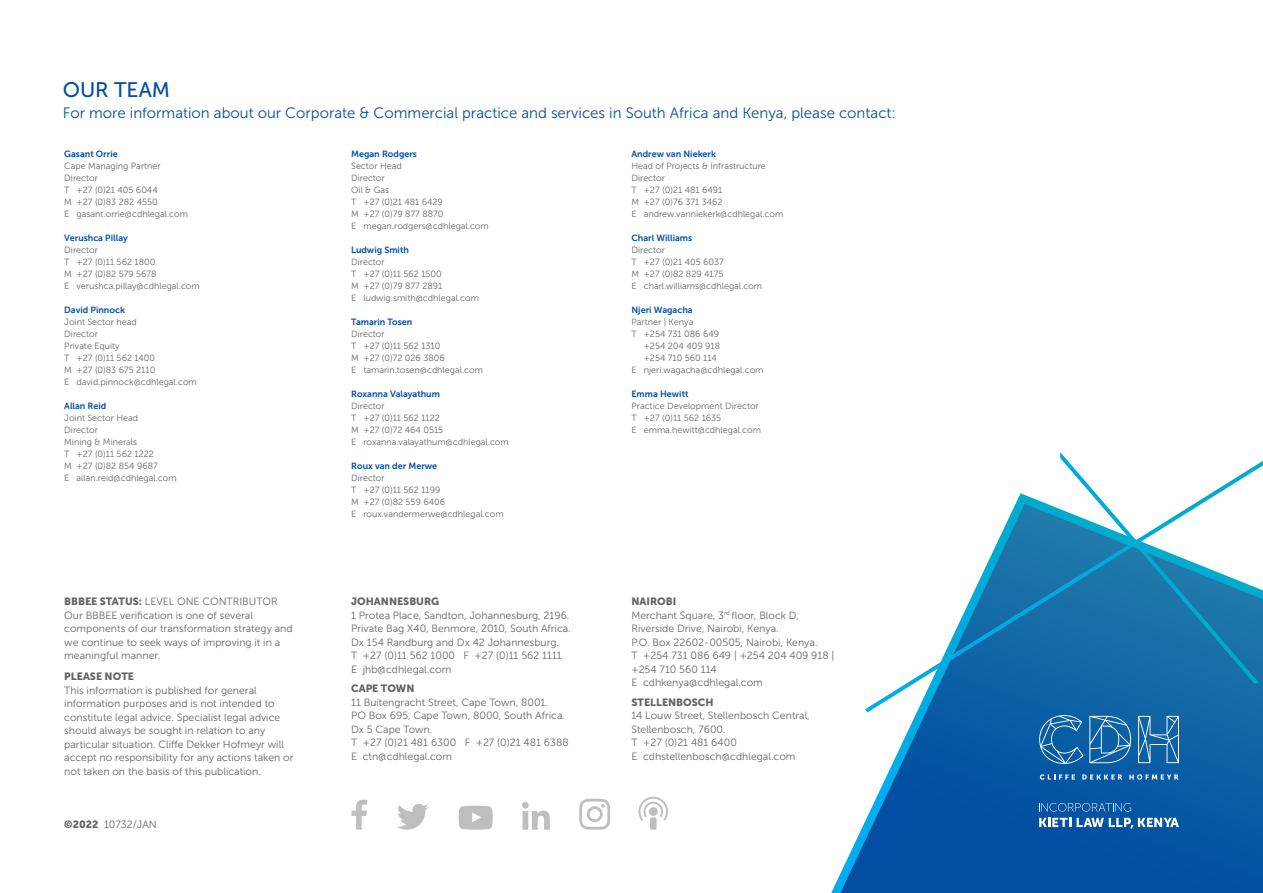
<style>
.page{position:relative;width:1263px;height:893px;background:#fff}
.page>*{position:absolute;margin:0;border:0;box-sizing:border-box;transform-origin:0 0}
.t1{font:21px "Museo Sans 500";color:#004f9d}
.t2{font:15px "Museo Sans 300";color:#004f9d}
.t3{font:10.5px/13.5px "Museo Sans 300";color:#636466}
.t4{font:10.5px "Museo Sans 900";color:#636466}
.t5{font:9px/12px "Museo Sans 300";color:#636466}
.t6{font:9px "Museo Sans 700";color:#034ea2}
.s1{font-family:"Museo Sans 900"}
</style>
<div class="page">
<svg style="left:831px;top:712px;width:432px;height:181px;background:#2069af"></svg>
<svg style="left:865px;top:461px;width:398px;height:251px"></svg>
<svg style="left:1060px;top:452px;width:199px;height:231px"></svg>
<svg style="left:1129px;top:774px;width:49px;height:6px"></svg>
<svg style="left:1082px;top:774px;width:40px;height:6px"></svg>
<svg style="left:1040px;top:774px;width:35px;height:6px"></svg>
<svg style="left:1039px;top:715px;width:44px;height:49px;background:#2e75b2"></svg>
<svg style="left:1089px;top:716px;width:42px;height:47px;background:#357bb4"></svg>
<svg style="left:1138px;top:716px;width:41px;height:47px;background:#3c80b6"></svg>
<svg style="left:1039px;top:803px;width:92px;height:9px"></svg>
<svg style="left:1039px;top:818px;width:140px;height:10px"></svg>
<svg style="left:351px;top:800px;width:16px;height:30px"></svg>
<svg style="left:397px;top:804px;width:32px;height:26px"></svg>
<svg style="left:522px;top:802px;width:28px;height:28px"></svg>
<svg style="left:459px;top:806px;width:34px;height:24px"></svg>
<svg style="left:638px;top:797px;width:30px;height:24px"></svg>
<div style="left:650px;top:817px;width:6px;height:13px;background:#bcbec0"></div>
<svg style="left:579px;top:799px;width:31px;height:31px"></svg>
<h1 class="t1" style="left:63px;top:78px;width:109px">OUR TEAM</h1>
<h2 class="t2" style="left:63px;top:104px;width:835px">For more information about our Corporate &amp; Commercial practice and services in South Africa and Kenya, please contact:</h2>
<p class="t6" style="left:64px;top:149px;width:55px">Gasant Orrie</p>
<p class="t5" style="left:64px;top:160px;width:125px">Cape Managing Partner<br>Director<br>T +27 (0)21 405 6044<br>M +27 (0)83 282 4550<br>E gasant.orrie@cdhlegal.com</p>
<p class="t6" style="left:64px;top:233px;width:65px">Verushca Pillay</p>
<p class="t5" style="left:64px;top:244px;width:137px">Director<br>T +27 (0)11 562 1800<br>M +27 (0)82 579 5678<br>E verushca.pillay@cdhlegal.com</p>
<p class="t6" style="left:64px;top:305px;width:62px">David Pinnock</p>
<p class="t5" style="left:64px;top:316px;width:134px">Joint Sector head<br>Director<br>Private Equity<br>T +27 (0)11 562 1400<br>M +27 (0)83 675 2110<br>E david.pinnock@cdhlegal.com</p>
<p class="t6" style="left:64px;top:401px;width:44px">Allan Reid</p>
<p class="t5" style="left:64px;top:412px;width:114px">Joint Sector Head<br>Director<br>Mining &amp; Minerals<br>T +27 (0)11 562 1222<br>M +27 (0)82 854 9687<br>E allan.reid@cdhlegal.com</p>
<p class="t3" style="left:64px;top:595px;width:230px"><span class="s1">BBBEE STATUS:</span> LEVEL ONE CONTRIBUTOR Our BBBEE verification is one of several components of our transformation strategy and we continue to seek ways of improving it in a meaningful manner.</p>
<p class="t4" style="left:64px;top:671px;width:71px">PLEASE NOTE</p>
<p class="t3" style="left:64px;top:684px;width:231px">This information is published for general information purposes and is not intended to constitute legal advice. Specialist legal advice should always be sought in relation to any particular situation. Cliffe Dekker Hofmeyr will accept no responsibility for any actions taken or not taken on the basis of this publication.</p>
<p class="t3" style="left:64px;top:818px;width:94px"><span class="s1">©2022</span> 10732/JAN</p>
<p class="t6" style="left:351px;top:149px;width:67px">Megan Rodgers</p>
<p class="t5" style="left:351px;top:160px;width:139px">Sector Head<br>Director<br>Oil &amp; Gas<br>T +27 (0)21 481 6429<br>M +27 (0)79 877 8870<br>E megan.rodgers@cdhlegal.com</p>
<p class="t6" style="left:351px;top:245px;width:59px">Ludwig Smith</p>
<p class="t5" style="left:351px;top:256px;width:129px">Director<br>T +27 (0)11 562 1500<br>M +27 (0)79 877 2891<br>E ludwig.smith@cdhlegal.com</p>
<p class="t6" style="left:351px;top:317px;width:63px">Tamarin Tosen</p>
<p class="t5" style="left:351px;top:328px;width:133px">Director<br>T +27 (0)11 562 1310<br>M +27 (0)72 026 3806<br>E tamarin.tosen@cdhlegal.com</p>
<p class="t6" style="left:351px;top:389px;width:90px">Roxanna Valayathum</p>
<p class="t5" style="left:351px;top:400px;width:159px">Director<br>T +27 (0)11 562 1122<br>M +27 (0)72 464 0515<br>E roxanna.valayathum@cdhlegal.com</p>
<p class="t6" style="left:351px;top:461px;width:88px">Roux van der Merwe</p>
<p class="t5" style="left:351px;top:472px;width:154px">Director<br>T +27 (0)11 562 1199<br>M +27 (0)82 559 6406<br>E roux.vandermerwe@cdhlegal.com</p>
<p class="t4" style="left:351px;top:595px;width:90px">JOHANNESBURG</p>
<p class="t3" style="left:351px;top:608px;width:221px">1 Protea Place, Sandton, Johannesburg, 2196.<br>Private Bag X40, Benmore, 2010, South Africa.<br>Dx 154 Randburg and Dx 42 Johannesburg.<br>T +27 (0)11 562 1000 F +27 (0)11 562 1111<br>E jhb@cdhlegal.com</p>
<p class="t4" style="left:351px;top:683px;width:65px">CAPE TOWN</p>
<p class="t3" style="left:351px;top:696px;width:219px">11 Buitengracht Street, Cape Town, 8001.<br>PO Box 695, Cape Town, 8000, South Africa.<br>Dx 5 Cape Town.<br>T +27 (0)21 481 6300 F +27 (0)21 481 6388<br>E ctn@cdhlegal.com</p>
<p class="t6" style="left:631px;top:149px;width:86px">Andrew van Niekerk</p>
<p class="t5" style="left:631px;top:160px;width:153px">Head of Projects &amp; Infrastructure<br>Director<br>T +27 (0)21 481 6491<br>M +27 (0)76 371 3462<br>E andrew.vanniekerk@cdhlegal.com</p>
<p class="t6" style="left:631px;top:233px;width:62px">Charl Williams</p>
<p class="t5" style="left:631px;top:244px;width:132px">Director<br>T +27 (0)21 405 6037<br>M +27 (0)82 829 4175<br>E charl.williams@cdhlegal.com</p>
<p class="t6" style="left:631px;top:305px;width:63px">Njeri Wagacha</p>
<p class="t5" style="left:631px;top:316px;width:63px">Partner | Kenya</p>
<p class="t5" style="left:631px;top:328px;width:89px">T +254 731 086 649</p>
<p class="t5" style="left:644px;top:340px;width:78px">+254 204 409 918</p>
<p class="t5" style="left:644px;top:352px;width:75px">+254 710 560 114</p>
<p class="t5" style="left:631px;top:364px;width:134px">E njeri.wagacha@cdhlegal.com</p>
<p class="t6" style="left:631px;top:389px;width:59px">Emma Hewitt</p>
<p class="t5" style="left:631px;top:400px;width:131px">Practice Development Director<br>T +27 (0)11 562 1635<br>E emma.hewitt@cdhlegal.com</p>
<p class="t4" style="left:631px;top:595px;width:46px">NAIROBI</p>
<p class="t3" style="left:631px;top:608px;width:205px">Merchant Square, 3<sup>rd</sup> floor, Block D,<br>Riverside Drive, Nairobi, Kenya.<br>P.O. Box 22602-00505, Nairobi, Kenya.<br>T +254 731 086 649 | +254 204 409 918 | +254 710 560 114<br>E cdhkenya@cdhlegal.com</p>
<p class="t4" style="left:631px;top:696px;width:84px">STELLENBOSCH</p>
<p class="t3" style="left:631px;top:709px;width:180px">14 Louw Street, Stellenbosch Central,<br>Stellenbosch, 7600.<br>T +27 (0)21 481 6400<br>E cdhstellenbosch@cdhlegal.com</p>
</div>
